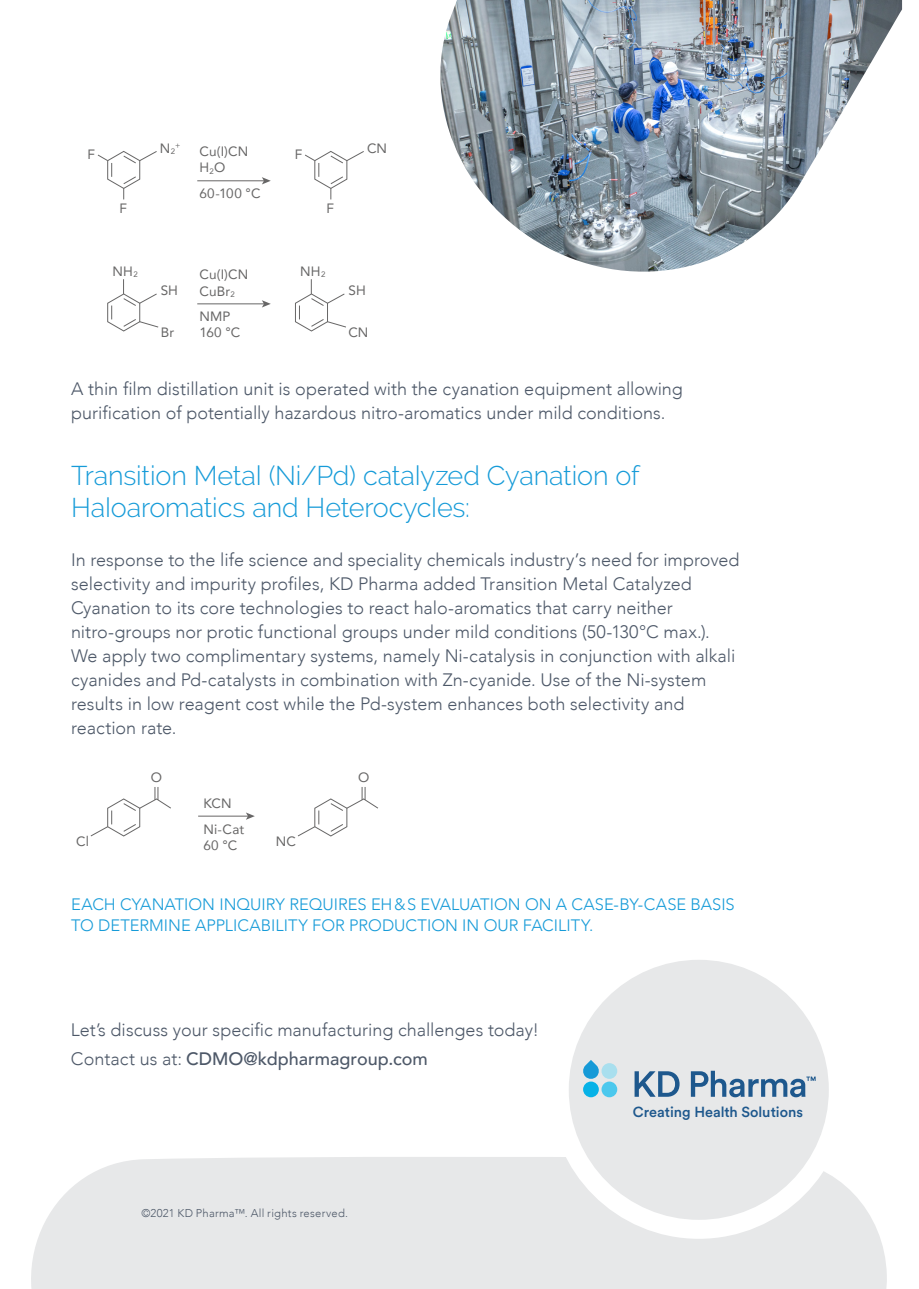
<style>
.page{position:relative;width:919px;height:1289px;background:#fff}
.page>*{position:absolute;margin:0;border:0;box-sizing:border-box;transform-origin:0 0}
.t1{font:300 27px/32.4px "Raleway";letter-spacing:-.01em;color:#169bd8}
.t2{font:300 18px/24px "Avenir";color:#4d5868}
.t3{font:500 18px "Avenir";color:#4d5868}
.t4{font:300 16.5px/21px "Avenir";color:#169bd8}
.t5{font:500 14.4px "Circular Std";color:#1e588d}
.t6{font:13.5px/16.2px "Avenir";letter-spacing:.01em;color:#676666}
.t7{font:300 11.25px "Avenir";letter-spacing:.02em;color:#4d5868}
.t8{font:7.8px "Avenir";color:#676666}
.s1{font-weight:300}
</style>
<div class="page">
<div style="left:31px;top:1157px;width:856px;height:131px;background:#e7e8e9"></div>
<div style="left:549px;top:940px;width:298px;height:298px;background:#fff;border-radius:50%"></div>
<div style="left:568px;top:959px;width:260px;height:260px;background:#e7e8e9;border-radius:50%"></div>
<img style="left:440px;top:0;width:462px;height:272px">
<div style="left:601px;top:1081px;width:16px;height:16px;background:#4cc8ed;border-radius:50%"></div>
<div style="left:583px;top:1081px;width:15px;height:16px;background:#07b2e7;border-radius:50%"></div>
<svg style="left:583px;top:1060px;width:16px;height:19px"></svg>
<div style="left:601px;top:1063px;width:16px;height:15px;background:#a9dfee;border-radius:50%"></div>
<svg style="left:634px;top:1071px;width:45px;height:25px"></svg>
<svg style="left:690px;top:1070px;width:125px;height:27px"></svg>
<hr style="left:197px;top:303px;width:67px;height:1px;background:#676666">
<svg style="left:262px;top:300px;width:9px;height:7px"></svg>
<svg style="left:107px;top:279px;width:52px;height:53px"></svg>
<svg style="left:295px;top:279px;width:51px;height:53px"></svg>
<hr style="left:197px;top:180px;width:67px;height:1px;background:#676666">
<svg style="left:262px;top:177px;width:9px;height:7px"></svg>
<svg style="left:97px;top:151px;width:60px;height:48px"></svg>
<svg style="left:305px;top:151px;width:59px;height:48px"></svg>
<svg style="left:90px;top:787px;width:81px;height:50px"></svg>
<svg style="left:297px;top:787px;width:81px;height:50px"></svg>
<hr style="left:198px;top:815px;width:50px;height:1px;background:#676666">
<svg style="left:246px;top:812px;width:9px;height:7px"></svg>
<p class="t6" style="left:88px;top:145px;width:9px">F</p>
<p class="t6" style="left:119px;top:199px;width:9px">F</p>
<p class="t6" style="left:112px;top:263px;width:27px">NH<sub>2</sub></p>
<p class="t6" style="left:160px;top:139px;width:17px">N<sub>2</sub></p>
<p class="t8" style="left:175px;top:139px;width:7px">+</p>
<p class="t6" style="left:199px;top:143px;width:50px">Cu(I)CN<br>H<sub>2</sub>O</p>
<p class="t6" style="left:199px;top:185px;width:63px">60-100 °C</p>
<p class="t6" style="left:161px;top:281px;width:19px">SH</p>
<p class="t6" style="left:161px;top:323px;width:15px">Br</p>
<p class="t6" style="left:199px;top:266px;width:50px">Cu(I)CN<br>CuBr<sub>2</sub></p>
<p class="t6" style="left:199px;top:308px;width:42px">NMP<br>160 °C</p>
<p class="t6" style="left:295px;top:145px;width:9px">F</p>
<p class="t6" style="left:326px;top:199px;width:9px">F</p>
<p class="t6" style="left:367px;top:139px;width:22px">CN</p>
<p class="t6" style="left:300px;top:263px;width:27px">NH<sub>2</sub></p>
<p class="t6" style="left:348px;top:281px;width:19px">SH</p>
<p class="t6" style="left:348px;top:323px;width:22px">CN</p>
<p class="t2" style="left:71px;top:377px;width:613px">A thin film distillation unit is operated with the cyanation equipment allowing purification of potentially hazardous nitro-aromatics under mild conditions.</p>
<h1 class="t1" style="left:71px;top:459px;width:570px">Transition Metal (Ni/Pd) catalyzed Cyanation of<br>Haloaromatics and Heterocycles:</h1>
<p class="t2" style="left:71px;top:548px;width:670px">In response to the life science and speciality chemicals industry’s need for improved selectivity and impurity profiles, KD Pharma added Transition Metal Catalyzed Cyanation to its core technologies to react halo-aromatics that carry neither nitro-groups nor protic functional groups under mild conditions (50-130°C max.).<br>We apply two complimentary systems, namely Ni-catalysis in conjunction with alkali cyanides and Pd-catalysts in combination with Zn-cyanide. Use of the Ni-system results in low reagent cost while the Pd-system enhances both selectivity and reaction rate.</p>
<p class="t6" style="left:76px;top:833px;width:14px">Cl</p>
<p class="t6" style="left:151px;top:769px;width:13px">O</p>
<p class="t6" style="left:203px;top:790px;width:42px;line-height:25.3px">KCN<br>Ni-Cat</p>
<p class="t6" style="left:203px;top:836px;width:35px">60 °C</p>
<p class="t6" style="left:276px;top:833px;width:22px">NC</p>
<p class="t6" style="left:358px;top:769px;width:13px">O</p>
<p class="t4" style="left:71px;top:894px;width:665px">EACH CYANATION INQUIRY REQUIRES EH &amp; S EVALUATION ON A CASE-BY-CASE BASIS<br>TO DETERMINE APPLICABILITY FOR PRODUCTION IN OUR FACILITY.</p>
<p class="t2" style="left:71px;top:1017px;width:469px">Let’s discuss your specific manufacturing challenges today!</p>
<p class="t3" style="left:71px;top:1042px;width:358px"><span class="s1">Contact us at:</span> CDMO@kdpharmagroup.com</p>
<p class="t7" style="left:141px;top:1206px;width:208px">©2021 KD Pharma™. All rights reserved.</p>
<p class="t5" style="left:633px;top:1103px;width:172px">Creating Health Solutions</p>
</div>
